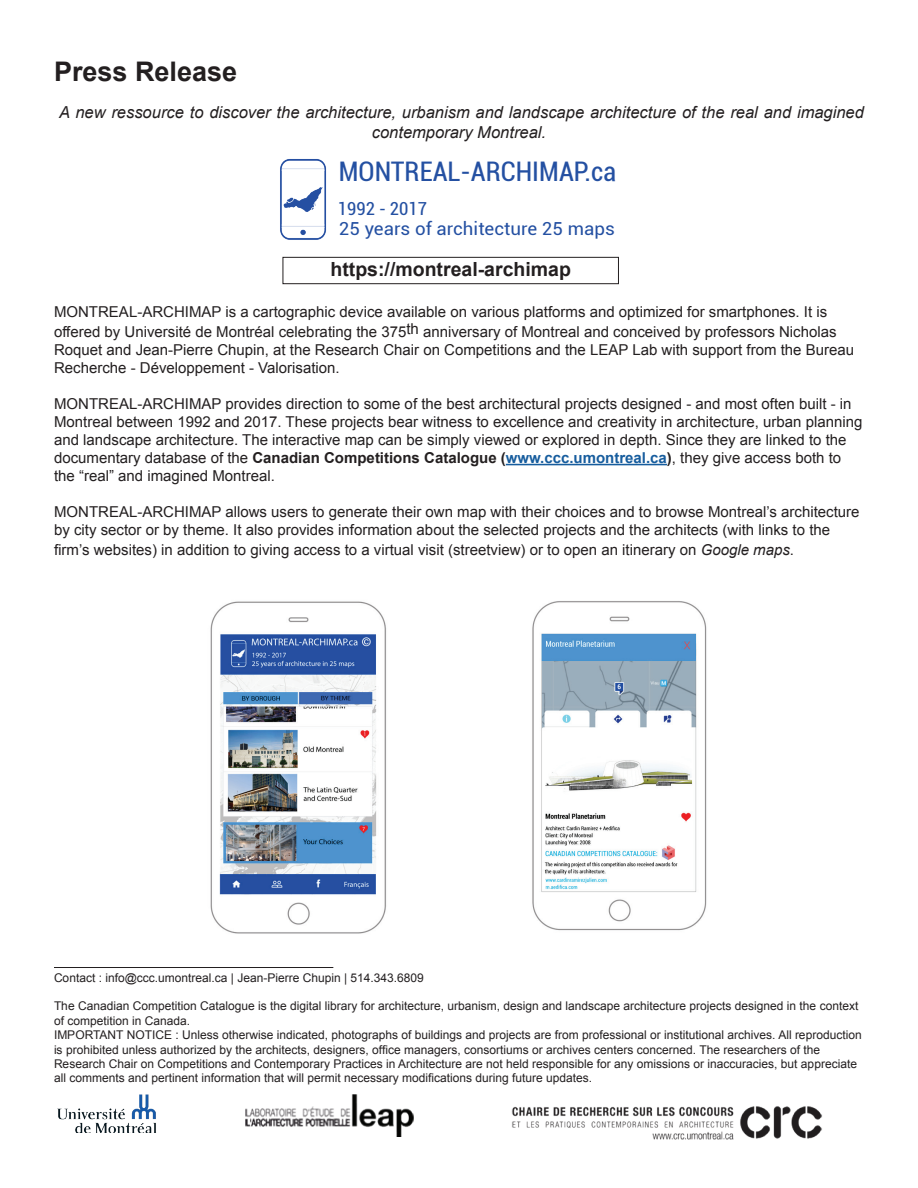
<style>
.page{position:relative;width:918px;height:1188px;background:#fff}
.page>*{position:absolute;margin:0;border:0;box-sizing:border-box;transform-origin:0 0}
.t1{font:condensed 27px "Roboto";color:#2450a2}
.t2{font:700 27px "Arial";color:#231f20}
.t3{font:700 19.5px "Arial";color:#231f20}
.t4{font:18px "Roboto";color:#2450a2;scale:1.04 1}
.t5{font:condensed 18px "Roboto";color:#2450a2}
.t6{font:italic 16.5px/19.8px "Arial";color:#231f20;text-align:center}
.t7{font:15px/18px "Arial";color:#231f20}
.t8{font:12px/14.4px "Arial";color:#231f20}
.s1{font-weight:700}
.s2{font-weight:700;color:#175d9e}
.s3{font-style:italic}
</style>
<div class="page">
<hr style="left:506px;top:464px;width:161px;height:1px;background:#175d9e">
<img style="left:57px;top:1094px;width:99px;height:39px">
<hr style="left:54px;top:967px;width:279px;height:1px;background:#231f20">
<img style="left:511px;top:1106px;width:311px;height:34px">
<img style="left:245px;top:1095px;width:169px;height:42px">
<div style="left:283px;top:257px;width:336px;height:27px;border:1px solid #231f20"></div>
<img style="left:280px;top:159px;width:47px;height:81px">
<img style="left:532px;top:601px;width:175px;height:330px">
<img style="left:210px;top:601px;width:176px;height:333px">
<h1 class="t2" style="left:54px;top:53px;width:185px">Press Release</h1>
<p class="t6" style="left:59px;top:102px;width:806px">A new ressource to discover the architecture, urbanism and landscape architecture of the real and imagined contemporary Montreal.</p>
<h1 class="t1" style="left:339px;top:153px;width:279px">MONTREAL-ARCHIMAP.ca</h1>
<p class="t5" style="left:338px;top:196px;width:91px">1992 - 2017</p>
<p class="t4" style="left:339px;top:216px;width:267px">25 years of architecture 25 maps</p>
<h2 class="t3" style="left:330px;top:256px;width:242px">https://montreal-archimap</h2>
<p class="t7" style="left:54px;top:303px;width:784px;line-height:19.5px">MONTREAL-ARCHIMAP is a cartographic device available on various platforms and optimized for smartphones. It is offered by Université de Montréal celebrating the 375th anniversary of Montreal and conceived by professors Nicholas</p>
<p class="t7" style="left:54px;top:341px;width:802px">Roquet and Jean-Pierre Chupin, at the Research Chair on Competitions and the LEAP Lab with support from the Bureau<br>Recherche - Développement - Valorisation.</p>
<p class="t7" style="left:54px;top:395px;width:810px">MONTREAL-ARCHIMAP provides direction to some of the best architectural projects designed - and most often built - in Montreal between 1992 and 2017. These projects bear witness to excellence and creativity in architecture, urban planning and landscape architecture. The interactive map can be simply viewed or explored in depth. Since they are linked to the documentary database of the <span class="s1">Canadian Competitions Catalogue (</span><span class="s2">www.ccc.umontreal.ca</span><span class="s1">)</span>, they give access both to the “real” and imagined Montreal.</p>
<p class="t7" style="left:54px;top:503px;width:807px">MONTREAL-ARCHIMAP allows users to generate their own map with their choices and to browse Montreal’s architecture by city sector or by theme. It also provides information about the selected projects and the architects (with links to the</p>
<p class="t7" style="left:54px;top:541px;width:742px">firm’s websites) in addition to giving access to a virtual visit (streetview) or to open an itinerary on <span class="s3">Google maps</span>.</p>
<p class="t8" style="left:54px;top:970px;width:371px">Contact : info@ccc.umontreal.ca | Jean-Pierre Chupin | 514.343.6809</p>
<p class="t8" style="left:54px;top:999px;width:809px">The Canadian Competition Catalogue is the digital library for architecture, urbanism, design and landscape architecture projects designed in the context of competition in Canada.<br>IMPORTANT NOTICE : Unless otherwise indicated, photographs of buildings and projects are from professional or institutional archives. All reproduction is prohibited unless authorized by the architects, designers, office managers, consortiums or archives centers concerned. The researchers of the Research Chair on Competitions and Contemporary Practices in Architecture are not held responsible for any omissions or inaccuracies, but appreciate all comments and pertinent information that will permit necessary modifications during future updates.</p>
</div>
